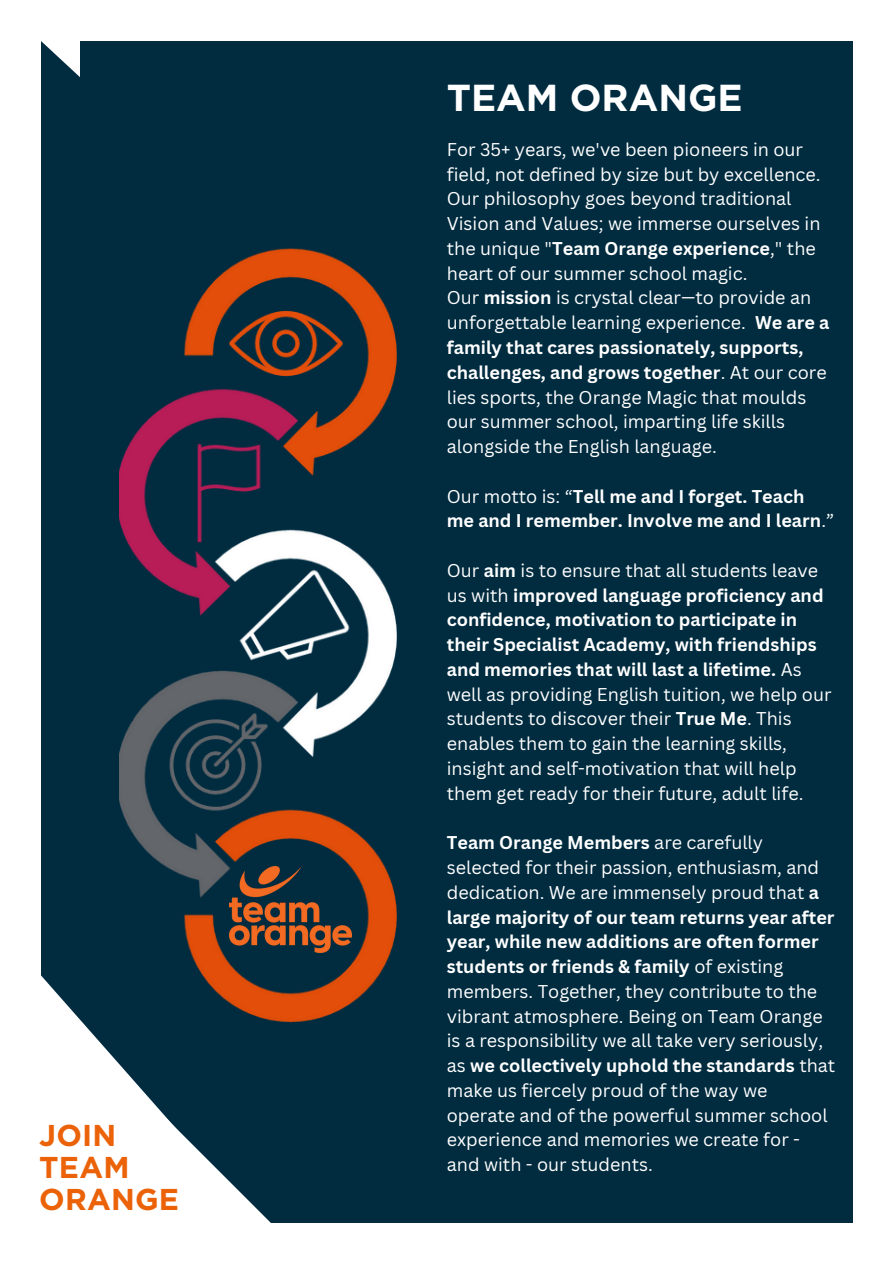
<style>
.page{position:relative;width:894px;height:1264px;background:#fff}
.page>*{position:absolute;margin:0;border:0;box-sizing:border-box;transform-origin:0 0}
.t1{font:700 37.5px "Gotham";color:#fff}
.t2{font:700 30.15px/31.5px "Gotham";letter-spacing:.01em;color:#eb6209}
.t3{font:18px/24.8px "Canva Sans";color:#fff}
.t4{font:700 18px/24.8px "Canva Sans";color:#fff}
.s1{font-weight:700}
.s2{font-weight:400}
</style>
<div class="page">
<div style="left:41px;top:41px;width:811px;height:1181px;background:#012c40"></div>
<svg style="left:41px;top:41px;width:39px;height:36px"></svg>
<img style="left:120px;top:248px;width:277px;height:775px">
<img style="left:217px;top:275px;width:138px;height:137px">
<img style="left:172px;top:437px;width:114px;height:113px">
<img style="left:229px;top:551px;width:130px;height:129px">
<img style="left:159px;top:704px;width:118px;height:117px">
<svg style="left:41px;top:941px;width:249px;height:282px"></svg>
<img style="left:229px;top:866px;width:122px;height:86px">
<p class="t2" style="left:39px;top:1119px;width:141px">JOIN<br>TEAM<br>ORANGE</p>
<p class="t1" style="left:446px;top:81px;width:297px">TEAM ORANGE</p>
<p class="t3" style="left:446px;top:136px;width:375px">For 35+ years, we've been pioneers in our field, not defined by size but by excellence.<br>Our philosophy goes beyond traditional Vision and Values; we immerse ourselves in the unique "<span class="s1">Team Orange experience</span>," the heart of our summer school magic.</p>
<p class="t3" style="left:446px;top:285px;width:384px">Our <span class="s1">mission</span> is crystal clear—to provide an unforgettable learning experience. <span class="s1">We are a family that cares passionately, supports, challenges, and grows together</span>. At our core lies sports, the Orange Magic that moulds our summer school, imparting life skills alongside the English language.</p>
<p class="t4" style="left:446px;top:483px;width:389px"><span class="s2">Our motto is: “</span>Tell me and I forget. Teach me and I remember. Involve me and I learn<span class="s2">.”</span></p>
<p class="t3" style="left:446px;top:557px;width:386px">Our <span class="s1">aim</span> is to ensure that all students leave us with <span class="s1">improved language proficiency and confidence, motivation to participate in their Specialist Academy, with friendships and memories that will last a lifetime.</span> As well as providing English tuition, we help our students to discover their <span class="s1">True Me</span>. This enables them to gain the learning skills, insight and self-motivation that will help them get ready for their future, adult life.</p>
<h2 class="t3" style="left:446px;top:829px;width:390px"><span class="s1">Team Orange Members</span> are carefully selected for their passion, enthusiasm, and dedication. We are immensely proud that <span class="s1">a large majority of our team returns year after year, while new additions are often former students or friends &amp; family</span> of existing members. Together, they contribute to the vibrant atmosphere. Being on Team Orange is a responsibility we all take very seriously, as <span class="s1">we collectively uphold the standards</span> that make us fiercely proud of the way we operate and of the powerful summer school experience and memories we create for - and with - our students.</h2>
</div>
